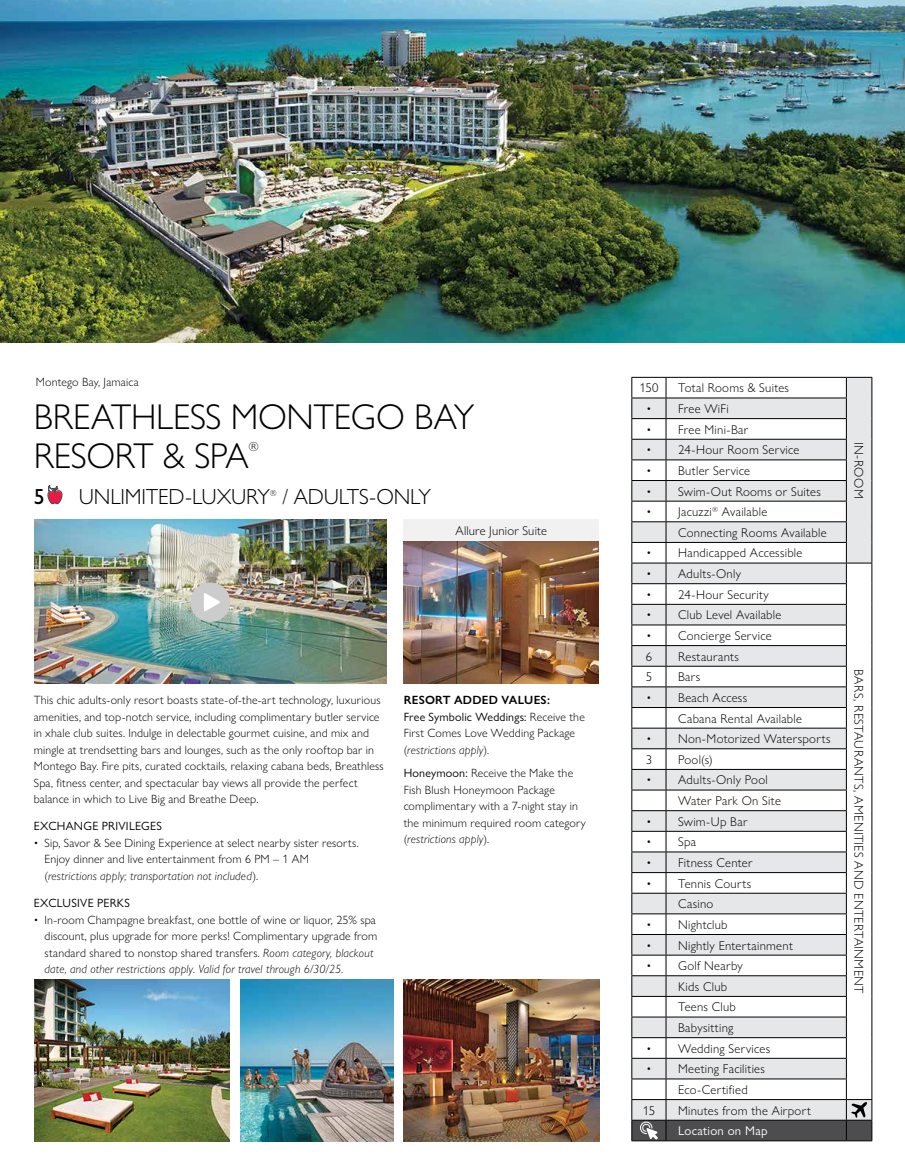
<style>
.page{position:relative;width:905px;height:1175px;background:#fff}
.page>*{position:absolute;margin:0;border:0;box-sizing:border-box;transform-origin:0 0}
.t1{font:300 36px/39px "Gill Sans Nova";letter-spacing:-.01em;color:#000}
.t2{font:300 21.9px "Gill Sans Nova";letter-spacing:-.01em;color:#000}
.t3{font:500 21.9px "Gill Sans Nova";color:#000}
.t4{font:300 13.05px "Gill Sans Nova";color:#000}
.t5{font:300 12.75px/20.7px "Gill Sans Nova";letter-spacing:.025em;color:#000}
.t6{font:12.75px "Gill Sans Nova";letter-spacing:.02em;color:#fff}
.t7{font:300 12px/16.5px "Gill Sans Nova";letter-spacing:.015em;color:#000}
.t8{font:12px "Gill Sans Nova";letter-spacing:.025em;color:#000}
.t9{font:300 8.7px "Gill Sans Nova";color:#000}
.s1{font-style:italic}
.s2{font-weight:600}
.s3{font-weight:400}
</style>
<div class="page">
<svg style="left:631px;top:377px;width:241px;height:764px"></svg>
<img style="left:0;top:0;width:904px;height:342px">
<img style="left:404px;top:979px;width:195px;height:162px">
<img style="left:34px;top:979px;width:195px;height:162px">
<img style="left:240px;top:979px;width:153px;height:162px">
<img style="left:34px;top:519px;width:352px;height:164px">
<img style="left:404px;top:540px;width:194px;height:143px">
<div style="left:404px;top:519px;width:195px;height:21px;background:#f1f1f2"></div>
<div style="left:190px;top:582px;width:40px;height:40px;background:#ccc;border-radius:50%"></div>
<svg style="left:204px;top:593px;width:16px;height:18px"></svg>
<p class="t7" style="left:36px;top:373px;width:104px">Montego Bay, Jamaica</p>
<h1 class="t1" style="left:34px;top:396px;width:442px">BREATHLESS MONTEGO BAY<br>RESORT &amp; SPA</h1>
<p class="t4" style="left:248px;top:439px;width:12px">®</p>
<h2 class="t3" style="left:34px;top:483px;width:12px">5</h2>
<h2 class="t2" style="left:79px;top:483px;width:193px">UNLIMITED-LUXURY</h2>
<p class="t9" style="left:270px;top:488px;width:8px">®</p>
<h2 class="t2" style="left:282px;top:483px;width:150px">/ ADULTS-ONLY</h2>
<p class="t5" style="left:455px;top:520px;width:93px">Allure Junior Suite</p>
<p class="t7" style="left:34px;top:692px;width:351px">This chic adults-only resort boasts state-of-the-art technology, luxurious amenities, and top-notch service, including complimentary butler service in xhale club suites. Indulge in delectable gourmet cuisine, and mix and mingle at trendsetting bars and lounges, such as the only rooftop bar in Montego Bay. Fire pits, curated cocktails, relaxing cabana beds, Breathless Spa, fitness center, and spectacular bay views all provide the perfect balance in which to Live Big and Breathe Deep.</p>
<p class="t8" style="left:34px;top:819px;width:130px">EXCHANGE PRIVILEGES</p>
<p class="t7" style="left:45px;top:834px;width:315px;text-indent:-11px">• Sip, Savor &amp; See Dining Experience at select nearby sister resorts.<br>Enjoy dinner and live entertainment from 6 PM – 1 AM (<span class="s1">restrictions apply; transportation not included</span>).</p>
<p class="t8" style="left:34px;top:895px;width:98px">EXCLUSIVE PERKS</p>
<p class="t7" style="left:45px;top:911px;width:334px;text-indent:-11px">• In-room Champagne breakfast, one bottle of wine or liquor, 25% spa discount, plus upgrade for more perks! Complimentary upgrade from standard shared to nonstop shared transfers. <span class="s1">Room category, blackout date, and other restrictions apply. Valid for travel through 6/30/25.</span></p>
<p class="t7" style="left:404px;top:692px;width:183px"><span class="s2">RESORT ADDED VALUES:<br></span><span class="s3">Free Symbolic Weddings:</span> Receive the<br>First Comes Love Wedding Package (<span class="s1">restrictions apply</span>).</p>
<p class="t7" style="left:404px;top:764px;width:184px"><span class="s3">Honeymoon:</span> Receive the Make the<br>Fish Blush Honeymoon Package complimentary with a 7-night stay in the minimum required room category (<span class="s1">restrictions apply</span>).</p>
<p class="t5" style="left:639px;top:377px;width:20px">150</p>
<p class="t5" style="left:678px;top:377px;width:112px">Total Rooms &amp; Suites</p>
<p class="t5" style="left:646px;top:398px;width:84px">• Free WiFi</p>
<p class="t5" style="left:646px;top:419px;width:103px">• Free Mini-Bar</p>
<p class="t5" style="left:646px;top:439px;width:154px">• 24-Hour Room Service</p>
<p class="t5" style="left:646px;top:460px;width:105px">• Butler Service</p>
<p class="t5" style="left:646px;top:480px;width:176px">• Swim-Out Rooms or Suites</p>
<p class="t5" style="left:678px;top:501px;width:150px;text-indent:-32px">• Jacuzzi<sup>®</sup> Available<br>Connecting Rooms Available</p>
<p class="t5" style="left:646px;top:542px;width:157px">• Handicapped Accessible</p>
<p class="t5" style="left:646px;top:563px;width:96px">• Adults-Only</p>
<p class="t5" style="left:646px;top:584px;width:124px">• 24-Hour Security</p>
<p class="t5" style="left:646px;top:604px;width:136px">• Club Level Available</p>
<p class="t5" style="left:645px;top:625px;width:127px">• Concierge Service<br>6</p>
<p class="t5" style="left:678px;top:645px;width:62px">Restaurants</p>
<p class="t5" style="left:645px;top:666px;width:8px">5</p>
<p class="t5" style="left:678px;top:666px;width:24px">Bars</p>
<p class="t5" style="left:678px;top:687px;width:125px;text-indent:-32px">• Beach Access<br>Cabana Rental Available</p>
<p class="t5" style="left:645px;top:728px;width:186px">• Non-Motorized Watersports<br>3</p>
<p class="t5" style="left:678px;top:749px;width:36px">Pool(s)</p>
<p class="t5" style="left:678px;top:769px;width:104px;text-indent:-32px">• Adults-Only Pool<br>Water Park On Site</p>
<p class="t5" style="left:646px;top:811px;width:103px">• Swim-Up Bar</p>
<p class="t5" style="left:646px;top:831px;width:51px">• Spa</p>
<p class="t5" style="left:646px;top:852px;width:108px">• Fitness Center</p>
<p class="t5" style="left:646px;top:872px;width:106px;text-align:center">• Tennis Courts<br>Casino</p>
<p class="t5" style="left:646px;top:914px;width:83px">• Nightclub</p>
<p class="t5" style="left:646px;top:934px;width:148px">• Nightly Entertainment</p>
<p class="t5" style="left:678px;top:955px;width:66px;text-indent:-32px">• Golf Nearby<br>Kids Club<br>Teens Club<br>Babysitting</p>
<p class="t5" style="left:646px;top:1037px;width:125px">• Wedding Services</p>
<p class="t5" style="left:646px;top:1058px;width:120px">• Meeting Facilities</p>
<p class="t5" style="left:678px;top:1079px;width:71px">Eco-Certified</p>
<p class="t5" style="left:642px;top:1099px;width:14px">15</p>
<p class="t5" style="left:678px;top:1099px;width:134px">Minutes from the Airport</p>
<p class="t6" style="left:678px;top:1123px;width:91px">Location on Map</p>
<p class="t5" style="left:869px;top:442px;width:58px;rotate:90deg">IN-ROOM</p>
<p class="t5" style="left:869px;top:669px;width:325px;rotate:90deg">BARS, RESTAURANTS, AMENITIES AND ENTERTAINMENT</p>
</div>
